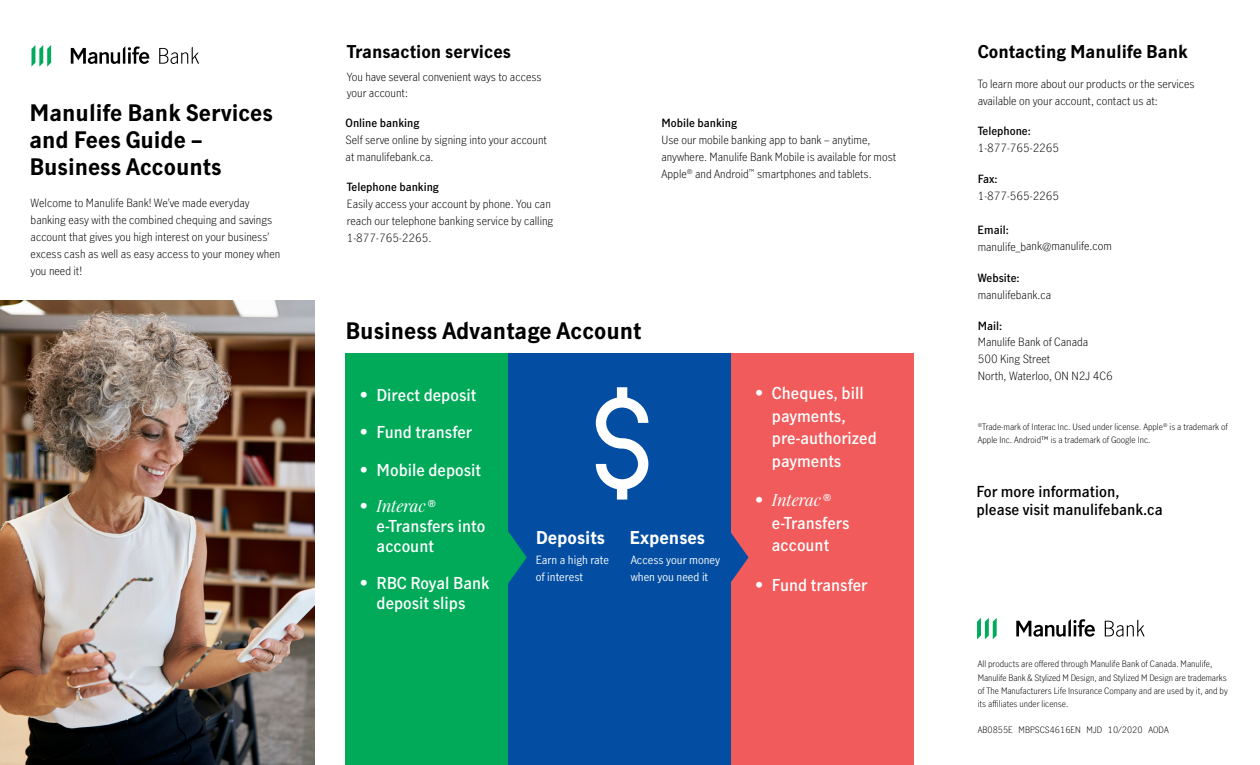
<style>
.page{position:relative;width:1260px;height:765px;background:#fff}
.page>*{position:absolute;margin:0;border:0;box-sizing:border-box;transform-origin:0 0}
.t1{font:700 22.5px/27px "Manulife JH Sans Optimized";color:#000}
.t2{font:700 17.5px "Manulife JH Sans Optimized";color:#000}
.t3{font:700 17.5px "Manulife JH Sans Optimized";color:#fff}
.t4{font:600 16.25px/22.5px "Manulife JH Sans Optimized";color:#fff}
.t5{font:italic 16.25px "Manulife JH Serif Optimized";color:#fff}
.t6{font:600 15px/18px "Manulife JH Sans Optimized";color:#000}
.t7{font:300 11.25px/16.9px "Manulife JH Sans Optimized";color:#000}
.t8{font:600 11.25px "Manulife JH Sans Optimized";color:#000}
.t9{font:11.25px/16.9px "Manulife JH Sans Optimized";color:#fff}
.t10{font:300 8.75px/13.1px "Manulife JH Sans Optimized";color:#000}
.s1{font-family:"Manulife JH Sans";font-weight:400}
.s2{font-family:"Manulife JH Sans";font-style:normal}
</style>
<div class="page">
<svg style="left:31px;top:45px;width:20px;height:22px"></svg>
<svg style="left:71px;top:46px;width:78px;height:18px"></svg>
<svg style="left:159px;top:47px;width:40px;height:17px"></svg>
<div style="left:346px;top:353px;width:162px;height:412px;background:#00aa59"></div>
<div style="left:731px;top:353px;width:183px;height:412px;background:#f15b5b"></div>
<div style="left:508px;top:353px;width:223px;height:412px;background:#034ea2"></div>
<svg style="left:508px;top:531px;width:19px;height:53px"></svg>
<svg style="left:731px;top:533px;width:18px;height:49px"></svg>
<svg style="left:596px;top:387px;width:52px;height:113px"></svg>
<svg style="left:977px;top:618px;width:20px;height:21px"></svg>
<svg style="left:1016px;top:619px;width:79px;height:18px"></svg>
<svg style="left:1105px;top:620px;width:40px;height:17px"></svg>
<img style="left:0;top:301px;width:315px;height:464px">
<h1 class="t1" style="left:29px;top:99px;width:245px">Manulife Bank Services and Fees Guide –<br>Business Accounts</h1>
<p class="t7" style="left:31px;top:194px;width:251px">Welcome to Manulife Bank! We’ve made everyday banking easy with the combined chequing and savings account that gives you high interest on your business’ excess cash as well as easy access to your money when you need it!</p>
<h2 class="t2" style="left:347px;top:39px;width:166px">Transaction services</h2>
<p class="t7" style="left:347px;top:68px;width:196px">You have several convenient ways to access your account:</p>
<p class="t8" style="left:346px;top:116px;width:75px">Online banking</p>
<p class="t7" style="left:346px;top:131px;width:203px">Self serve online by signing into your account at manulifebank.ca.</p>
<p class="t8" style="left:347px;top:179px;width:94px">Telephone banking</p>
<p class="t7" style="left:347px;top:195px;width:208px">Easily access your account by phone. You can reach our telephone banking service by calling<br>1-877-765-2265.</p>
<p class="t8" style="left:662px;top:116px;width:77px">Mobile banking</p>
<p class="t7" style="left:662px;top:131px;width:236px">Use our mobile banking app to bank – anytime, anywhere. Manulife Bank Mobile is available for most<br>Apple<sup>®</sup> and Android<sup>™</sup> smartphones and tablets.</p>
<h1 class="t1" style="left:346px;top:316px;width:298px">Business Advantage Account</h1>
<h3 class="t4" style="left:360px;top:383px;width:118px"><span class="s1">•</span> Direct deposit</h3>
<h3 class="t4" style="left:360px;top:420px;width:114px"><span class="s1">•</span> Fund transfer</h3>
<h3 class="t4" style="left:360px;top:458px;width:123px"><span class="s1">•</span> Mobile deposit</h3>
<h3 class="t5" style="left:360px;top:494px;width:78px"><span class="s2">•</span> Interac <sup>®</sup></h3>
<h3 class="t4" style="left:377px;top:516px;width:110px;line-height:20px">e-Transfers into account</h3>
<h3 class="t4" style="left:360px;top:573px;width:131px;line-height:20px;text-align:center"><span class="s1">•</span> RBC Royal Bank deposit slips</h3>
<h2 class="t3" style="left:536px;top:525px;width:71px">Deposits</h2>
<p class="t9" style="left:536px;top:551px;width:75px">Earn a high rate of interest</p>
<h2 class="t3" style="left:629px;top:525px;width:77px">Expenses</h2>
<p class="t9" style="left:631px;top:551px;width:91px">Access your money when you need it</p>
<h3 class="t4" style="left:772px;top:381px;width:107px;text-indent:-17px"><span class="s1">•</span> Cheques, bill payments, pre-authorized payments</h3>
<h3 class="t5" style="left:755px;top:488px;width:78px"><span class="s2">•</span> Interac <sup>®</sup></h3>
<h3 class="t4" style="left:772px;top:511px;width:79px">e-Transfers account</h3>
<h3 class="t4" style="left:755px;top:573px;width:114px"><span class="s1">•</span> Fund transfer</h3>
<h2 class="t2" style="left:978px;top:39px;width:212px">Contacting Manulife Bank</h2>
<p class="t7" style="left:978px;top:75px;width:218px">To learn more about our products or the services available on your account, contact us at:</p>
<p class="t8" style="left:978px;top:123px;width:55px">Telephone:</p>
<p class="t7" style="left:978px;top:139px;width:83px">1-877-765-2265</p>
<p class="t8" style="left:978px;top:172px;width:21px">Fax:</p>
<p class="t7" style="left:978px;top:187px;width:83px">1-877-565-2265</p>
<p class="t8" style="left:978px;top:222px;width:33px">Email:</p>
<p class="t7" style="left:978px;top:237px;width:136px">manulife_bank@manulife.com</p>
<p class="t8" style="left:978px;top:270px;width:43px">Website:</p>
<p class="t7" style="left:978px;top:286px;width:75px">manulifebank.ca</p>
<p class="t8" style="left:978px;top:318px;width:26px">Mail:</p>
<p class="t7" style="left:978px;top:333px;width:137px">Manulife Bank of Canada<br>500 King Street<br>North, Waterloo, ON N2J 4C6</p>
<p class="t10" style="left:978px;top:420px;width:252px"><sup>®</sup>Trade-mark of Interac Inc. Used under license. Apple<sup>®</sup> is a trademark of<br>Apple Inc. Android™ is a trademark of Google Inc.</p>
<h3 class="t6" style="left:977px;top:482px;width:188px">For more information, please visit manulifebank.ca</h3>
<p class="t10" style="left:978px;top:657px;width:251px">All products are offered through Manulife Bank of Canada. Manulife, Manulife Bank &amp; Stylized M Design, and Stylized M Design are trademarks of The Manufacturers Life Insurance Company and are used by it, and by its affiliates under license.</p>
<p class="t10" style="left:978px;top:723px;width:192px">AB0855E MBPSCS4616EN MJD 10/2020 AODA</p>
</div>
